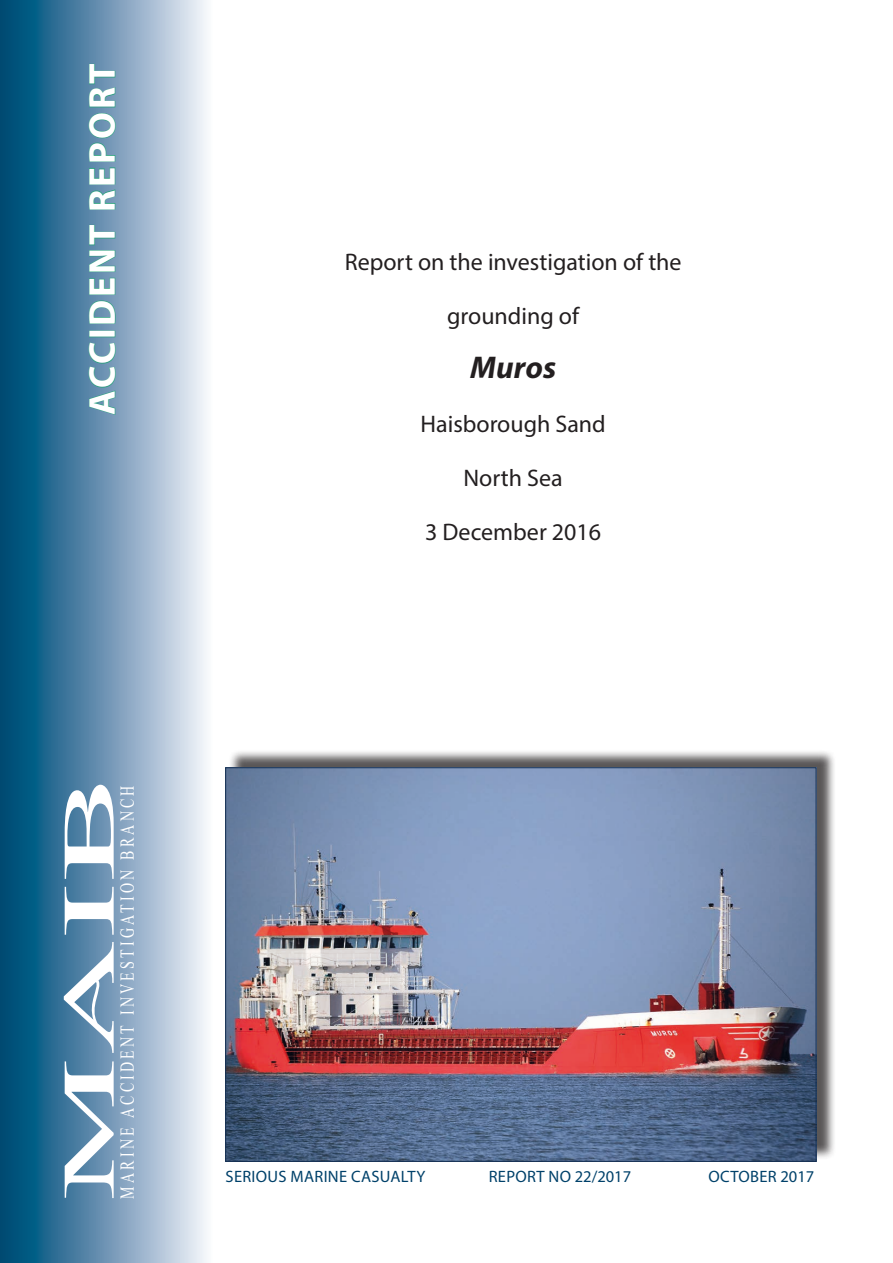
<style>
.page{position:relative;width:893px;height:1263px;background:#fff}
.page>*{position:absolute;margin:0;border:0;box-sizing:border-box;transform-origin:0 0}
.t1{font:700 37.5px "Myriad Pro";letter-spacing:.075em;color:#fff}
.Report_Description{font:italic 700 31.5px "Myriad Pro";color:#231f20}
.Report_Description-2{font:24px "Myriad Pro";color:#231f20}
.t2{font:19.95px "Times New Roman";letter-spacing:.225em;color:#fff;scale:.71 1}
.Report_detail{font:16.5px "Myriad Pro";letter-spacing:.02em;color:#00416a}
</style>
<div class="page">
<svg style="left:0;top:0;width:207px;height:1263px;background:#6d98b5"></svg>
<svg style="left:65px;top:1061px;width:49px;height:137px"></svg>
<svg style="left:64px;top:942px;width:50px;height:111px"></svg>
<svg style="left:65px;top:887px;width:49px;height:48px"></svg>
<svg style="left:65px;top:785px;width:49px;height:94px"></svg>
<svg style="left:88px;top:342px;width:28px;height:73px;background:#5f93a9"></svg>
<div style="left:89px;top:331px;width:26px;height:6px;border:1px solid #28a47b"></div>
<svg style="left:88px;top:225px;width:28px;height:99px;background:#5e94a7"></svg>
<svg style="left:88px;top:64px;width:28px;height:146px;background:#5e94a8"></svg>
<div style="left:228px;top:749px;width:608px;height:411px;background:#231f20;opacity:.75"></div>
<img style="left:227px;top:769px;width:587px;height:391px">
<h1 class="t1" style="left:78px;top:415px;width:353px;rotate:-90deg">ACCIDENT REPORT</h1>
<p class="Report_Description-2" style="left:345px;top:247px;width:338px">Report on the investigation of the</p>
<p class="Report_Description-2" style="left:447px;top:301px;width:133px">grounding of</p>
<p class="Report_Description" style="left:470px;top:347px;width:87px">Muros</p>
<p class="Report_Description-2" style="left:420px;top:409px;width:187px">Haisborough Sand</p>
<p class="Report_Description-2" style="left:463px;top:463px;width:101px">North Sea</p>
<p class="Report_Description-2" style="left:425px;top:517px;width:178px">3 December 2016</p>
<p class="t2" style="left:114px;top:1198px;width:583px;rotate:-90deg">MARINE ACCIDENT INVESTIGATION BRANCH</p>
<p class="Report_detail" style="left:226px;top:1166px;width:201px">SERIOUS MARINE CASUALTY</p>
<p class="Report_detail" style="left:489px;top:1166px;width:144px">REPORT NO 22/2017</p>
<p class="Report_detail" style="left:708px;top:1166px;width:107px">OCTOBER 2017</p>
</div>
